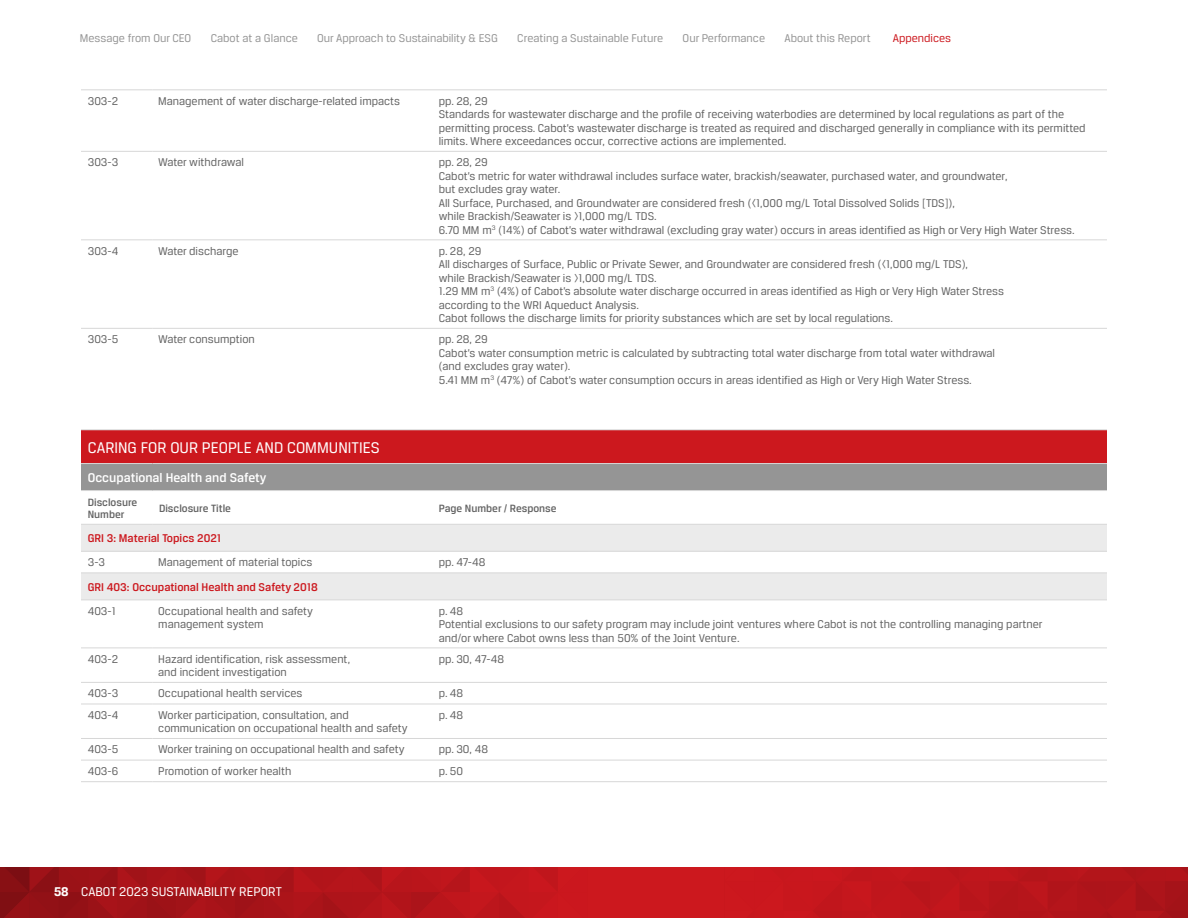
<style>
.page{position:relative;width:1188px;height:918px;background:#fff}
.page>*{position:absolute;margin:0;border:0;box-sizing:border-box;transform-origin:0 0}
.t1{font:16.5px "Breuer Text";color:#fff}
.t2{font:13.5px "Breuer Text";color:#fff}
.t3{font:500 13.5px "Breuer Text";color:#fff}
.t4{font:12px/13.5px "Breuer Text";color:#636363}
.t5{font:12px "Breuer Text";color:#959595}
.t6{font:500 12px "Breuer Text";color:#cc181e}
.t7{font:12px "Breuer Text";color:#cc181e}
.t8{font:500 11.25px/12px "Breuer Text";color:#636363}
.s1{font-weight:700}
</style>
<div class="page">
<hr style="left:81px;top:90px;width:71px;height:1px;background:#d7d7d7">
<hr style="left:152px;top:90px;width:280px;height:1px;background:#d7d7d7">
<hr style="left:432px;top:90px;width:675px;height:1px;background:#d7d7d7">
<hr style="left:81px;top:151px;width:71px;height:1px;background:#d7d7d7">
<hr style="left:152px;top:151px;width:280px;height:1px;background:#d7d7d7">
<hr style="left:432px;top:151px;width:675px;height:1px;background:#d7d7d7">
<hr style="left:81px;top:240px;width:71px;height:1px;background:#d7d7d7">
<hr style="left:152px;top:240px;width:280px;height:1px;background:#d7d7d7">
<hr style="left:432px;top:240px;width:675px;height:1px;background:#d7d7d7">
<hr style="left:81px;top:328px;width:71px;height:1px;background:#d7d7d7">
<hr style="left:152px;top:328px;width:280px;height:1px;background:#d7d7d7">
<hr style="left:432px;top:328px;width:675px;height:1px;background:#d7d7d7">
<div style="left:81px;top:430px;width:1026px;height:34px;background:#cc181e"></div>
<div style="left:81px;top:464px;width:1026px;height:27px;background:#959595"></div>
<svg style="left:81px;top:525px;width:1026px;height:75px;fill:#ebebeb"></svg>
<hr style="left:81px;top:648px;width:71px;height:1px;background:#d7d7d7">
<hr style="left:152px;top:648px;width:280px;height:1px;background:#d7d7d7">
<hr style="left:432px;top:648px;width:675px;height:1px;background:#d7d7d7">
<hr style="left:81px;top:682px;width:71px;height:1px;background:#d7d7d7">
<hr style="left:152px;top:682px;width:280px;height:1px;background:#d7d7d7">
<hr style="left:432px;top:682px;width:675px;height:1px;background:#d7d7d7">
<hr style="left:81px;top:704px;width:71px;height:1px;background:#d7d7d7">
<hr style="left:152px;top:704px;width:280px;height:1px;background:#d7d7d7">
<hr style="left:432px;top:704px;width:675px;height:1px;background:#d7d7d7">
<hr style="left:81px;top:738px;width:71px;height:1px;background:#d7d7d7">
<hr style="left:152px;top:738px;width:280px;height:1px;background:#d7d7d7">
<hr style="left:432px;top:738px;width:675px;height:1px;background:#d7d7d7">
<hr style="left:81px;top:760px;width:71px;height:1px;background:#d7d7d7">
<hr style="left:152px;top:760px;width:280px;height:1px;background:#d7d7d7">
<hr style="left:432px;top:760px;width:675px;height:1px;background:#d7d7d7">
<hr style="left:81px;top:781px;width:71px;height:1px;background:#d7d7d7">
<hr style="left:152px;top:781px;width:280px;height:1px;background:#d7d7d7">
<hr style="left:432px;top:781px;width:675px;height:1px;background:#d7d7d7">
<hr style="left:81px;top:430px;width:71px;height:1px;background:#d7d7d7">
<hr style="left:152px;top:430px;width:280px;height:1px;background:#d7d7d7">
<hr style="left:432px;top:430px;width:675px;height:1px;background:#d7d7d7">
<hr style="left:81px;top:463px;width:71px;height:1px;background:#d7d7d7">
<hr style="left:152px;top:463px;width:280px;height:1px;background:#d7d7d7">
<hr style="left:432px;top:463px;width:675px;height:1px;background:#d7d7d7">
<hr style="left:81px;top:490px;width:71px;height:1px;background:#d7d7d7">
<hr style="left:152px;top:490px;width:280px;height:1px;background:#d7d7d7">
<hr style="left:432px;top:490px;width:675px;height:1px;background:#d7d7d7">
<hr style="left:81px;top:524px;width:71px;height:1px;background:#d7d7d7">
<hr style="left:152px;top:524px;width:280px;height:1px;background:#d7d7d7">
<hr style="left:432px;top:524px;width:675px;height:1px;background:#d7d7d7">
<hr style="left:81px;top:551px;width:71px;height:1px;background:#d7d7d7">
<hr style="left:152px;top:551px;width:280px;height:1px;background:#d7d7d7">
<hr style="left:432px;top:551px;width:675px;height:1px;background:#d7d7d7">
<hr style="left:81px;top:573px;width:71px;height:1px;background:#d7d7d7">
<hr style="left:152px;top:573px;width:280px;height:1px;background:#d7d7d7">
<hr style="left:432px;top:573px;width:675px;height:1px;background:#d7d7d7">
<hr style="left:81px;top:600px;width:71px;height:1px;background:#d7d7d7">
<hr style="left:152px;top:600px;width:280px;height:1px;background:#d7d7d7">
<hr style="left:432px;top:600px;width:675px;height:1px;background:#d7d7d7">
<div style="left:0;top:867px;width:1188px;height:51px;background:#cc181e"></div>
<svg style="left:0;top:867px;width:558px;height:51px"></svg>
<svg style="left:813px;top:867px;width:375px;height:51px"></svg>
<p class="t5" style="left:80px;top:31px;width:113px">Message from Our CEO</p>
<p class="t5" style="left:211px;top:31px;width:89px">Cabot at a Glance</p>
<p class="t5" style="left:317px;top:31px;width:182px">Our Approach to Sustainability &amp; ESG</p>
<p class="t5" style="left:517px;top:31px;width:148px">Creating a Sustainable Future</p>
<p class="t5" style="left:683px;top:31px;width:84px">Our Performance</p>
<p class="t5" style="left:784px;top:31px;width:88px">About this Report</p>
<p class="t7" style="left:893px;top:31px;width:60px">Appendices</p>
<p class="t4" style="left:88px;top:94px;width:32px">303-2</p>
<p class="t4" style="left:158px;top:94px;width:243px">Management of water discharge-related impacts</p>
<p class="t4" style="left:439px;top:94px;width:648px">pp. 28, 29<br>Standards for wastewater discharge and the profile of receiving waterbodies are determined by local regulations as part of the permitting process. Cabot’s wastewater discharge is treated as required and discharged generally in compliance with its permitted limits. Where exceedances occur, corrective actions are implemented.</p>
<p class="t4" style="left:88px;top:155px;width:32px">303-3</p>
<p class="t4" style="left:158px;top:155px;width:87px">Water withdrawal</p>
<p class="t4" style="left:439px;top:155px;width:638px">pp. 28, 29<br>Cabot’s metric for water withdrawal includes surface water, brackish/seawater, purchased water, and groundwater,<br>but excludes gray water.<br>All Surface, Purchased, and Groundwater are considered fresh (&lt;1,000 mg/L Total Dissolved Solids [TDS]),<br>while Brackish/Seawater is &gt;1,000 mg/L TDS.<br>6.70 MM m<sup>3</sup> (14%) of Cabot’s water withdrawal (excluding gray water) occurs in areas identified as High or Very High Water Stress.</p>
<p class="t4" style="left:88px;top:244px;width:32px">303-4</p>
<p class="t4" style="left:158px;top:244px;width:82px">Water discharge</p>
<p class="t4" style="left:439px;top:244px;width:567px">p. 28, 29<br>All discharges of Surface, Public or Private Sewer, and Groundwater are considered fresh (&lt;1,000 mg/L TDS),<br>while Brackish/Seawater is &gt;1,000 mg/L TDS.<br>1.29 MM m<sup>3</sup> (4%) of Cabot’s absolute water discharge occurred in areas identified as High or Very High Water Stress according to the WRI Aqueduct Analysis.<br>Cabot follows the discharge limits for priority substances which are set by local regulations.</p>
<p class="t4" style="left:88px;top:332px;width:32px">303-5</p>
<p class="t4" style="left:158px;top:332px;width:98px">Water consumption</p>
<p class="t4" style="left:439px;top:332px;width:558px">pp. 28, 29<br>Cabot’s water consumption metric is calculated by subtracting total water discharge from total water withdrawal (and excludes gray water).<br>5.41 MM m<sup>3</sup> (47%) of Cabot’s water consumption occurs in areas identified as High or Very High Water Stress.</p>
<h1 class="t1" style="left:88px;top:438px;width:294px">CARING FOR OUR PEOPLE AND COMMUNITIES</h1>
<p class="t3" style="left:88px;top:470px;width:180px">Occupational Health and Safety</p>
<p class="t8" style="left:88px;top:496px;width:51px">Disclosure<br>Number</p>
<p class="t8" style="left:159px;top:502px;width:73px">Disclosure Title</p>
<p class="t8" style="left:439px;top:502px;width:119px">Page Number / Response</p>
<p class="t6" style="left:88px;top:532px;width:135px">GRI 3: Material Topics 2021</p>
<p class="t4" style="left:88px;top:555px;width:19px">3-3</p>
<p class="t4" style="left:158px;top:555px;width:156px">Management of material topics</p>
<p class="t4" style="left:439px;top:555px;width:48px">pp. 47-48</p>
<p class="t6" style="left:88px;top:580px;width:232px">GRI 403: Occupational Health and Safety 2018</p>
<p class="t4" style="left:88px;top:604px;width:30px">403-1</p>
<p class="t4" style="left:158px;top:604px;width:156px">Occupational health and safety management system</p>
<p class="t4" style="left:439px;top:604px;width:605px">p. 48<br>Potential exclusions to our safety program may include joint ventures where Cabot is not the controlling managing partner and/or where Cabot owns less than 50% of the Joint Venture.</p>
<p class="t4" style="left:88px;top:652px;width:32px">403-2</p>
<p class="t4" style="left:158px;top:652px;width:194px">Hazard identification, risk assessment, and incident investigation</p>
<p class="t4" style="left:439px;top:652px;width:67px">pp. 30, 47-48</p>
<p class="t4" style="left:88px;top:687px;width:32px">403-3</p>
<p class="t4" style="left:158px;top:687px;width:146px">Occupational health services</p>
<p class="t4" style="left:439px;top:687px;width:26px">p. 48</p>
<p class="t4" style="left:88px;top:708px;width:32px">403-4</p>
<p class="t4" style="left:158px;top:708px;width:251px">Worker participation, consultation, and communication on occupational health and safety</p>
<p class="t4" style="left:439px;top:708px;width:26px">p. 48</p>
<p class="t4" style="left:88px;top:743px;width:32px">403-5</p>
<p class="t4" style="left:158px;top:743px;width:248px">Worker training on occupational health and safety</p>
<p class="t4" style="left:439px;top:743px;width:51px">pp. 30, 48</p>
<p class="t4" style="left:88px;top:764px;width:32px">403-6</p>
<p class="t4" style="left:158px;top:764px;width:135px">Promotion of worker health</p>
<p class="t4" style="left:439px;top:764px;width:26px">p. 50</p>
<p class="t2" style="left:54px;top:884px;width:229px"><span class="s1">58</span> CABOT 2023 SUSTAINABILITY REPORT</p>
<p class="t2" style="left:141px;top:884px;width:9px">2</p>
</div>
